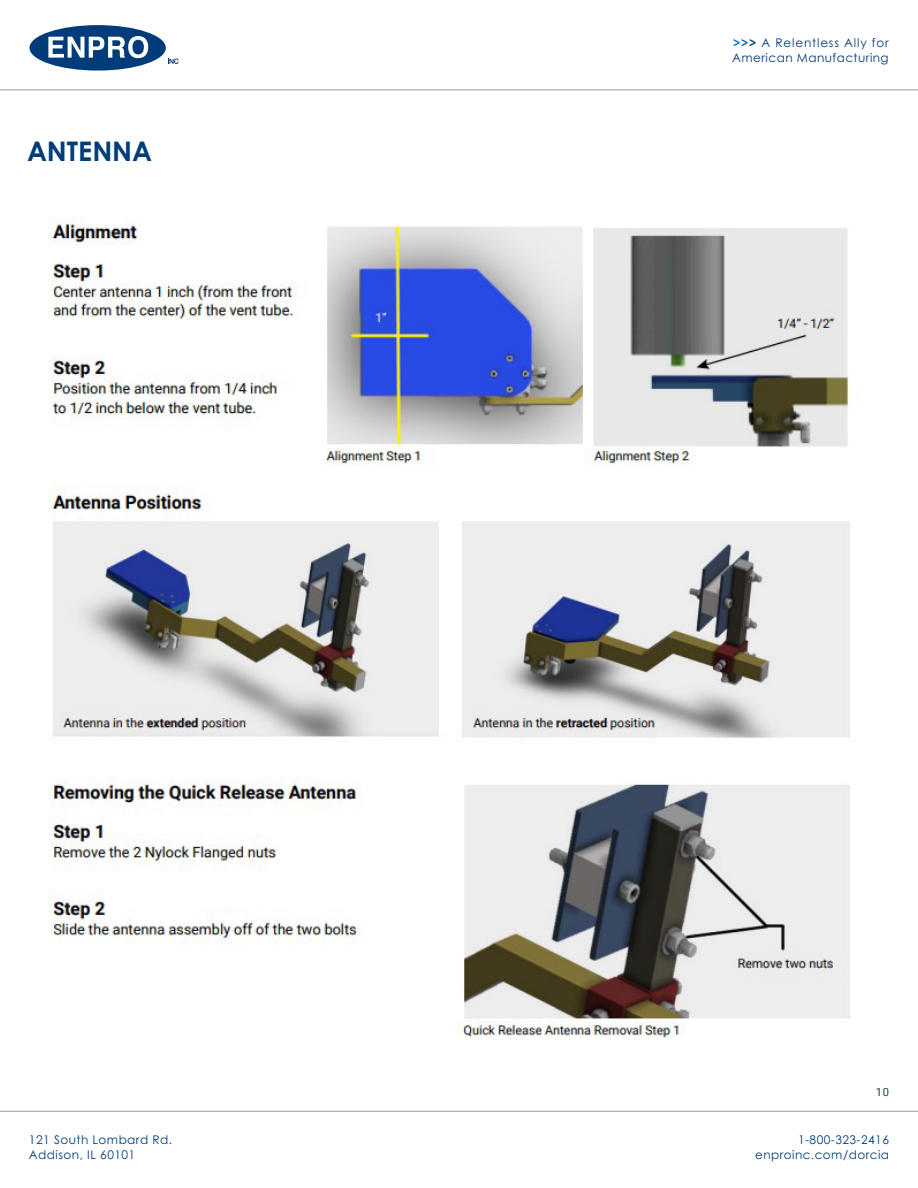
<style>
.page{position:relative;width:918px;height:1188px;background:#fff}
.page>*{position:absolute;margin:0;border:0;box-sizing:border-box;transform-origin:0 0}
.t1{font:700 27px "Century Gothic Pro";color:#003d79}
.t2{font:12px/15px "Century Gothic Pro";letter-spacing:.04em;color:#003d79}
.t3{font:11.25px "Roboto";color:#184749}
.s1{font-weight:700;color:#016fdb}
.s2{font-weight:700;color:#0161c0}
.s3{font-weight:700}
</style>
<div class="page">
<hr style="left:0;top:89px;width:918px;height:1px;background:#999">
<hr style="left:0;top:1111px;width:918px;height:1px;background:#999">
<svg style="left:30px;top:25px;width:149px;height:46px"></svg>
<img style="left:49px;top:218px;width:801px;height:819px">
<h1 class="t1" style="left:27px;top:135px;width:127px">ANTENNA</h1>
<p class="t2" style="left:732px;top:35px;width:158px"><span class="s1">&gt;</span><span class="s2">&gt;</span><span class="s3">&gt;</span> A Relentless Ally for<br>American Manufacturing</p>
<p class="t3" style="left:876px;top:1085px;width:15px">10</p>
<p class="t2" style="left:29px;top:1132px;width:145px">121 South Lombard Rd.<br>Addison, IL 60101</p>
<p class="t2" style="left:755px;top:1132px;width:135px;text-align:right">1-800-323-2416 enproinc.com/dorcia</p>
</div>
